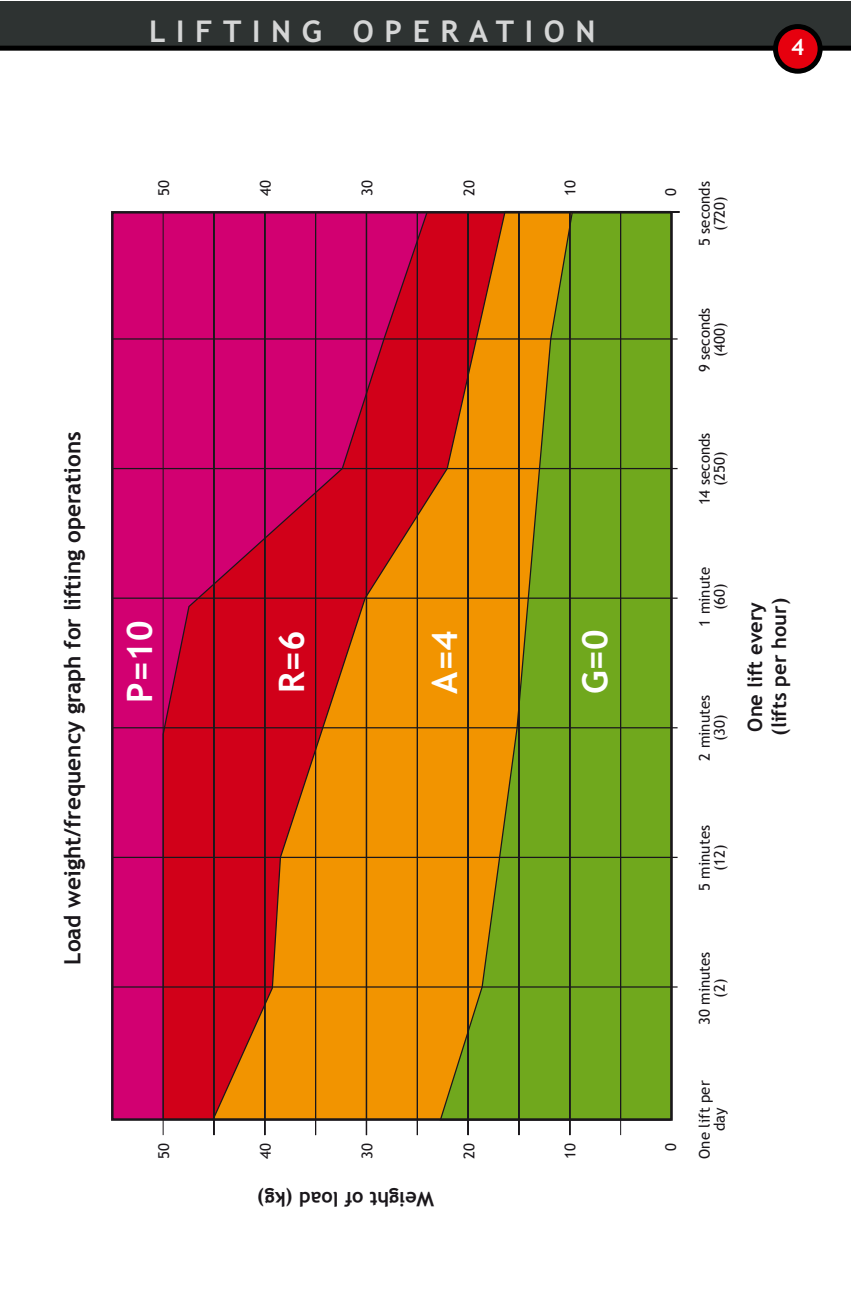
<style>
.page{position:relative;width:851px;height:1312px;background:#fff}
.page>*{position:absolute;margin:0;border:0;box-sizing:border-box;transform-origin:0 0}
.t1{font:700 35px "Trebuchet MS";color:#fff}
.t2{font:700 30px "Trebuchet MS";letter-spacing:.35em;color:#d5d6d6}
.t3{font:700 22.5px "Trebuchet MS";color:#1a171b}
.t4{font:700 22.5px "Trebuchet MS";color:#fff}
.t5{font:700 20px/23.8px "Trebuchet MS";color:#1a171b}
.t6{font:15px/15px "Trebuchet MS";color:#1a171b;text-align:center}
</style>
<div class="page">
<div style="left:112px;top:212px;width:559px;height:907px;background:#d20071"></div>
<svg style="left:162px;top:214px;width:49px;height:903px;fill:#d10019"></svg>
<svg style="left:211px;top:210px;width:460px;height:907px"></svg>
<svg style="left:438px;top:211px;width:242px;height:909px;background:#99991b"></svg>
<hr style="left:112px;top:338px;width:565px;height:1px;background:#1a171b">
<hr style="left:112px;top:468px;width:565px;height:1px;background:#1a171b">
<hr style="left:112px;top:597px;width:565px;height:1px;background:#1a171b">
<hr style="left:112px;top:727px;width:565px;height:1px;background:#1a171b">
<hr style="left:112px;top:856px;width:565px;height:1px;background:#1a171b">
<hr style="left:112px;top:986px;width:565px;height:1px;background:#1a171b">
<hr style="left:163px;top:212px;width:1px;height:922px;background:#1a171b">
<hr style="left:213px;top:212px;width:1px;height:922px;background:#1a171b">
<hr style="left:264px;top:212px;width:1px;height:922px;background:#1a171b">
<hr style="left:315px;top:212px;width:1px;height:922px;background:#1a171b">
<hr style="left:366px;top:212px;width:1px;height:922px;background:#1a171b">
<hr style="left:417px;top:212px;width:1px;height:922px;background:#1a171b">
<hr style="left:467px;top:212px;width:1px;height:922px;background:#1a171b">
<hr style="left:518px;top:212px;width:1px;height:922px;background:#1a171b">
<hr style="left:569px;top:212px;width:1px;height:922px;background:#1a171b">
<hr style="left:620px;top:212px;width:1px;height:922px;background:#1a171b">
<hr style="left:670px;top:212px;width:2px;height:907px;background:#1a171b">
<svg style="left:0;top:1px;width:850px;height:73px"></svg>
<h2 class="t2" style="left:149px;top:20px;width:448px">LIFTING OPERATION</h2>
<h3 class="t4" style="left:791px;top:38px;width:15px">4</h3>
<h3 class="t3" style="left:64px;top:964px;width:534px;rotate:-90deg">Load weight/frequency graph for lifting operations</h3>
<p class="t6" style="left:157px;top:196px;width:17px;rotate:-90deg">50</p>
<p class="t6" style="left:259px;top:196px;width:17px;rotate:-90deg">40</p>
<p class="t6" style="left:361px;top:196px;width:17px;rotate:-90deg">30</p>
<p class="t6" style="left:463px;top:196px;width:17px;rotate:-90deg">20</p>
<p class="t6" style="left:564px;top:196px;width:17px;rotate:-90deg">10</p>
<p class="t6" style="left:664px;top:196px;width:9px;rotate:-90deg">0</p>
<p class="t6" style="left:698px;top:246px;width:66px;rotate:-90deg">5 seconds (720)</p>
<p class="t6" style="left:698px;top:372px;width:66px;rotate:-90deg">9 seconds (400)</p>
<p class="t6" style="left:698px;top:505px;width:74px;rotate:-90deg">14 seconds (250)</p>
<h1 class="t1" style="left:126px;top:703px;width:84px;rotate:-90deg">P=10</h1>
<h1 class="t1" style="left:278px;top:693px;width:64px;rotate:-90deg">R=6</h1>
<h1 class="t1" style="left:431px;top:693px;width:65px;rotate:-90deg">A=4</h1>
<h1 class="t1" style="left:581px;top:694px;width:66px;rotate:-90deg">G=0</h1>
<p class="t6" style="left:698px;top:626px;width:61px;rotate:-90deg">1 minute (60)</p>
<p class="t6" style="left:698px;top:760px;width:67px;rotate:-90deg">2 minutes (30)</p>
<h3 class="t5" style="left:744px;top:735px;width:139px;rotate:-90deg">One lift every (lifts per hour)</h3>
<p class="t6" style="left:157px;top:1158px;width:17px;rotate:-90deg">50</p>
<p class="t6" style="left:259px;top:1158px;width:17px;rotate:-90deg">40</p>
<p class="t6" style="left:361px;top:1158px;width:17px;rotate:-90deg">30</p>
<p class="t6" style="left:463px;top:1158px;width:17px;rotate:-90deg">20</p>
<p class="t6" style="left:564px;top:1158px;width:17px;rotate:-90deg">10</p>
<h3 class="t5" style="left:434px;top:1209px;width:178px;rotate:-180deg">Weight of load (kg)</h3>
<p class="t6" style="left:698px;top:890px;width:67px;rotate:-90deg">5 minutes (12)</p>
<p class="t6" style="left:698px;top:1024px;width:75px;rotate:-90deg">30 minutes (2)</p>
<p class="t6" style="left:664px;top:1150px;width:9px;rotate:-90deg">0</p>
<p class="t6" style="left:698px;top:1158px;width:80px;rotate:-90deg">One lift per day</p>
</div>
